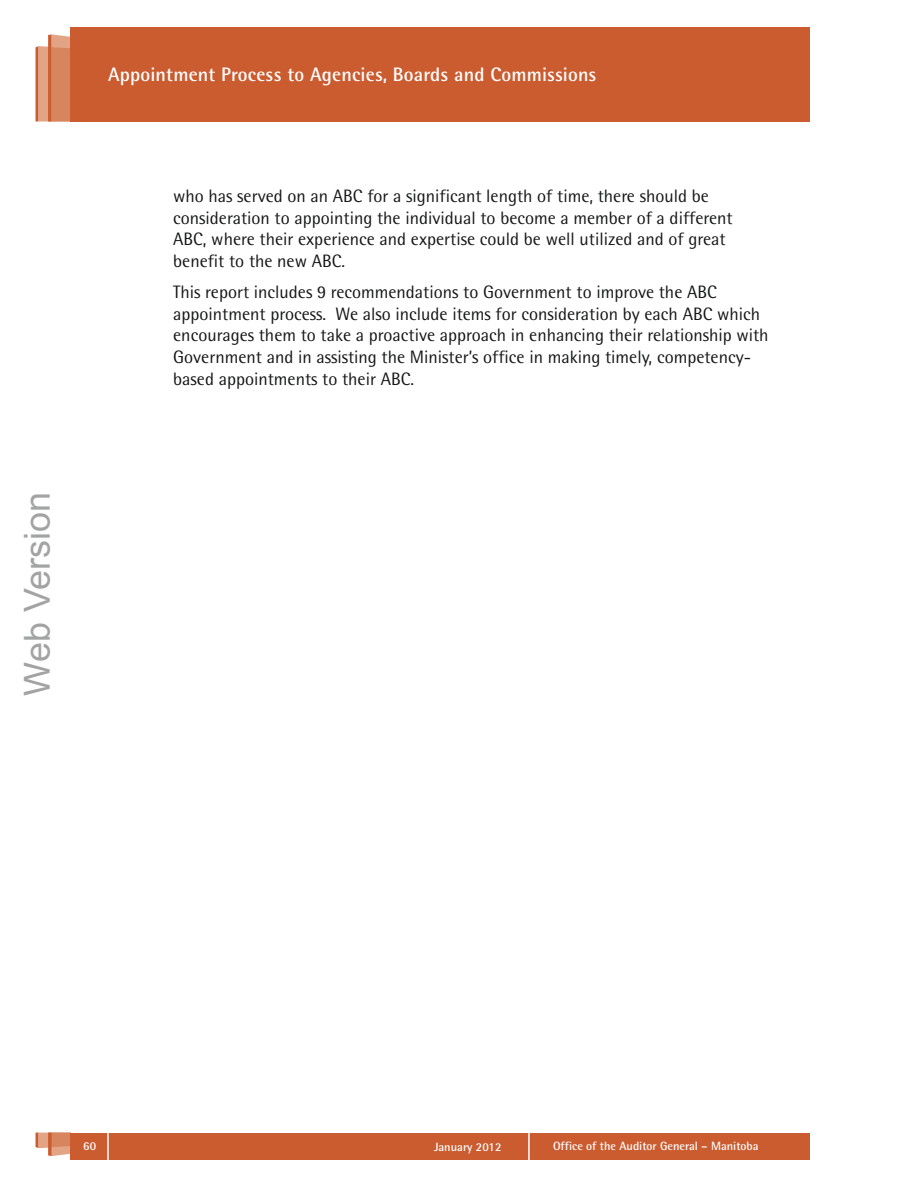
<style>
.page{position:relative;width:918px;height:1188px;background:#fff}
.page>*{position:absolute;margin:0;border:0;box-sizing:border-box;transform-origin:0 0}
.t1{font:36px "Arial";color:#a2a4a4}
.t2{font:700 19.5px "Agfa Rotis Semisans";letter-spacing:.01em;color:#fff}
.t3{font:18px/21.6px "Agfa Rotis Semisans";color:#131516}
.t4{font:700 12px "Agfa Rotis Semisans";color:#fff}
</style>
<div class="page">
<svg style="left:36px;top:1133px;width:35px;height:23px"></svg>
<div style="left:71px;top:1133px;width:739px;height:27px;background:#cb5c30"></div>
<hr style="left:528px;top:1132px;width:2px;height:28px;background:#fff">
<hr style="left:107px;top:1132px;width:2px;height:28px;background:#fff">
<svg style="left:36px;top:34px;width:35px;height:88px;background:#db8f6c"></svg>
<div style="left:71px;top:27px;width:739px;height:95px;background:#cb5c30"></div>
<h1 class="t1" style="left:16px;top:696px;width:205px;rotate:-90deg">Web Version</h1>
<p class="t2" style="left:108px;top:67px;width:490px">Appointment Process to Agencies, Boards and Commissions</p>
<p class="t3" style="left:173px;top:187px;width:561px">who has served on an ABC for a significant length of time, there should be consideration to appointing the individual to become a member of a different ABC, where their experience and expertise could be well utilized and of great benefit to the new ABC.</p>
<p class="t3" style="left:173px;top:283px;width:597px">This report includes 9 recommendations to Government to improve the ABC appointment process. We also include items for consideration by each ABC which encourages them to take a proactive approach in enhancing their relationship with Government and in assisting the Minister’s office in making timely, competency&shy;based appointments to their ABC.</p>
<p class="t4" style="left:83px;top:1142px;width:14px">60</p>
<p class="t4" style="left:434px;top:1142px;width:69px">January 2012</p>
<p class="t4" style="left:553px;top:1142px;width:207px">Office of the Auditor General – Manitoba</p>
</div>
